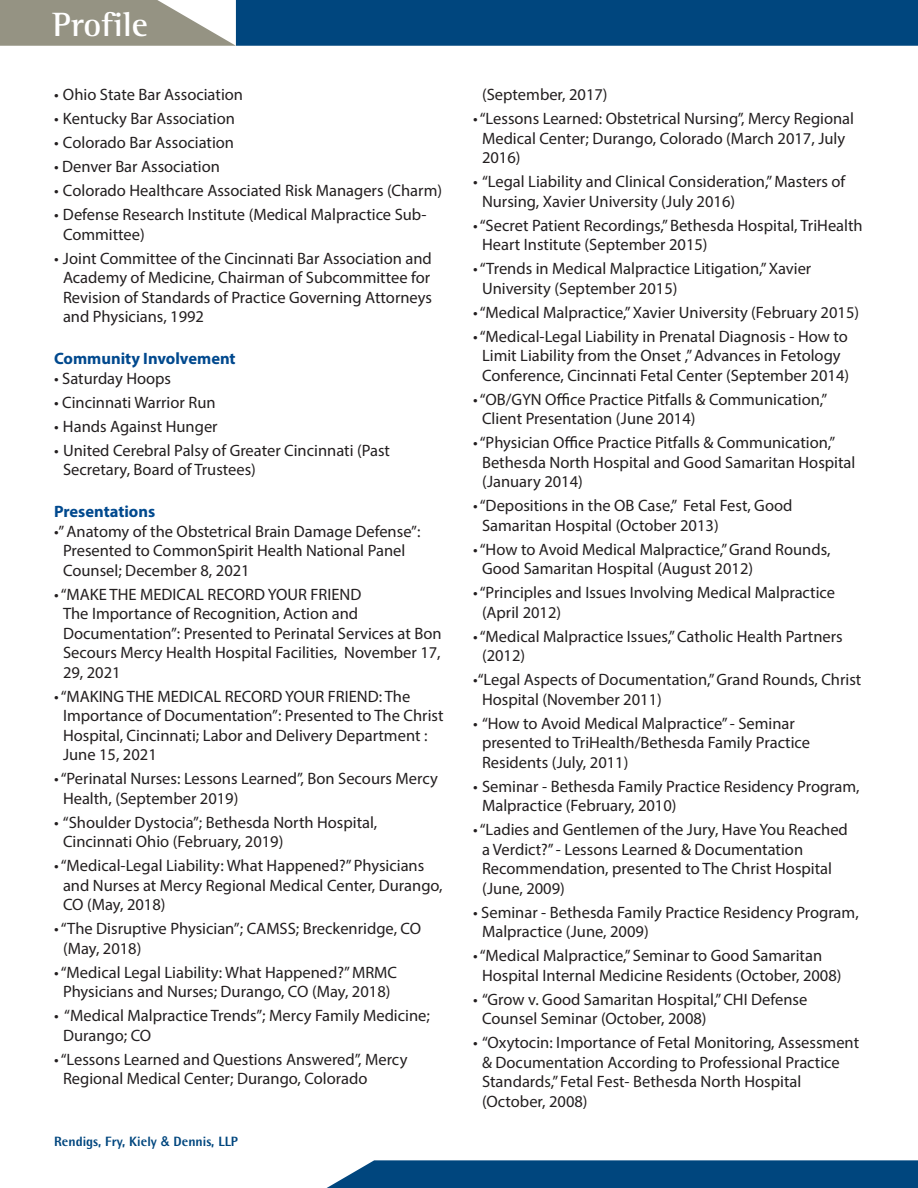
<style>
.page{position:relative;width:918px;height:1188px;background:#fff}
.page>*{position:absolute;margin:0;border:0;box-sizing:border-box;transform-origin:0 0}
.t1{font:700 34.5px "Rotis Semi Serif";color:#fff}
.Bullet{font:16.5px/19.5px "Myriad Pro";color:#231f20}
.Subhead{font:700 16.5px "Myriad Pro";color:#01498e}
.t2{font:800 13.5px "Rotis Semi Sans";color:#00467e}
.s1{font-family:"Helvetica Neue";font-weight:500}
</style>
<div class="page">
<svg style="left:0;top:0;width:918px;height:46px;background:#2c5f85"></svg>
<svg style="left:327px;top:1160px;width:591px;height:28px;background:#0d4f84"></svg>
<p class="t1" style="left:53px;top:4px;width:97px">Profile</p>
<p class="Bullet" style="left:54px;top:85px;width:191px">• Ohio State Bar Association</p>
<p class="Bullet" style="left:54px;top:109px;width:183px">• Kentucky Bar Association</p>
<p class="Bullet" style="left:54px;top:133px;width:182px">• Colorado Bar Association</p>
<p class="Bullet" style="left:54px;top:157px;width:167px">• Denver Bar Association</p>
<p class="Bullet" style="left:54px;top:181px;width:390px">• Colorado Healthcare Associated Risk Managers (Charm)</p>
<p class="Bullet" style="left:63px;top:205px;width:365px;text-indent:-9px">• Defense Research Institute (Medical Malpractice Sub-<br>Committee)</p>
<p class="Bullet" style="left:63px;top:248px;width:371px;text-align:justify;text-indent:-9px">• Joint Committee of the Cincinnati Bar Association and Academy of Medicine, Chairman of Subcommittee for Revision of Standards of Practice Governing Attorneys and Physicians, 1992</p>
<p class="Subhead" style="left:54px;top:348px;width:183px">Community Involvement</p>
<p class="Bullet" style="left:54px;top:368px;width:119px">• Saturday Hoops</p>
<p class="Bullet" style="left:54px;top:392px;width:163px">• Cincinnati Warrior Run</p>
<p class="Bullet" style="left:54px;top:416px;width:165px">• Hands Against Hunger</p>
<p class="Bullet" style="left:63px;top:440px;width:329px;text-indent:-9px">• United Cerebral Palsy of Greater Cincinnati (Past<br>Secretary, Board of Trustees)</p>
<p class="Subhead" style="left:54px;top:501px;width:103px">Presentations</p>
<p class="Bullet" style="left:63px;top:521px;width:359px;text-indent:-9px">•” Anatomy of the Obstetrical Brain Damage Defense”:<br>Presented to CommonSpirit Health National Panel<br>Counsel; December 8, 2021</p>
<p class="Bullet" style="left:63px;top:584px;width:380px;text-indent:-9px">• “MAKE THE MEDICAL RECORD YOUR FRIEND<br>The Importance of Recognition, Action and Documentation”: Presented to Perinatal Services at Bon Secours Mercy Health Hospital Facilities, November 17, 29, 2021</p>
<p class="Bullet" style="left:63px;top:686px;width:382px;text-indent:-9px">• “MAKING THE MEDICAL RECORD YOUR FRIEND: The Importance of Documentation”: Presented to The Christ Hospital, Cincinnati; Labor and Delivery Department :<br>June 15, 2021</p>
<p class="Bullet" style="left:63px;top:769px;width:376px;text-indent:-9px">• “Perinatal Nurses: Lessons Learned”, Bon Secours Mercy<br>Health, (September 2019)</p>
<p class="Bullet" style="left:63px;top:812px;width:316px;text-indent:-9px">• “Shoulder Dystocia”; Bethesda North Hospital,<br>Cincinnati Ohio (February, 2019)</p>
<p class="Bullet" style="left:63px;top:856px;width:381px;text-indent:-9px">• “Medical-Legal Liability: What Happened?” Physicians and Nurses at Mercy Regional Medical Center, Durango,<br>CO (May, 2018)</p>
<p class="Bullet" style="left:63px;top:919px;width:360px;text-indent:-9px">• “The Disruptive Physician”; CAMSS; Breckenridge, CO (May, 2018)</p>
<p class="Bullet" style="left:54px;top:962px;width:345px;text-align:center">• “Medical Legal Liability: What Happened?” MRMC<br>Physicians and Nurses; Durango, CO (May, 2018)</p>
<p class="Bullet" style="left:63px;top:1006px;width:368px;text-indent:-9px">• “Medical Malpractice Trends”; Mercy Family Medicine;<br>Durango; CO</p>
<p class="Bullet" style="left:63px;top:1049px;width:346px;text-indent:-9px">• “Lessons Learned and Questions Answered”, Mercy<br>Regional Medical Center; Durango, Colorado</p>
<p class="t2" style="left:54px;top:1133px;width:185px">Rendigs, Fry, Kiely <span class="s1">&amp;</span> Dennis, LLP</p>
<p class="Bullet" style="left:482px;top:85px;width:127px">(September, 2017)</p>
<p class="Bullet" style="left:482px;top:109px;width:374px;text-indent:-9px">• “Lessons Learned: Obstetrical Nursing”, Mercy Regional<br>Medical Center; Durango, Colorado (March 2017, July<br>2016)</p>
<p class="Bullet" style="left:482px;top:172px;width:365px;text-indent:-9px">• “Legal Liability and Clinical Consideration,” Masters of<br>Nursing, Xavier University (July 2016)</p>
<p class="Bullet" style="left:482px;top:215px;width:382px;text-indent:-9px">• “Secret Patient Recordings,” Bethesda Hospital, TriHealth<br>Heart Institute (September 2015)</p>
<p class="Bullet" style="left:482px;top:259px;width:331px;text-indent:-9px">• “Trends in Medical Malpractice Litigation,” Xavier<br>University (September 2015)</p>
<p class="Bullet" style="left:473px;top:302px;width:388px">• “Medical Malpractice,” Xavier University (February 2015)</p>
<p class="Bullet" style="left:473px;top:326px;width:378px;text-align:center">• “Medical-Legal Liability in Prenatal Diagnosis - How to<br>Limit Liability from the Onset ,” Advances in Fetology<br>Conference, Cincinnati Fetal Center (September 2014)</p>
<p class="Bullet" style="left:482px;top:389px;width:347px;text-indent:-9px">• “OB/GYN Office Practice Pitfalls &amp; Communication,”<br>Client Presentation (June 2014)</p>
<p class="Bullet" style="left:482px;top:433px;width:375px;text-indent:-9px">• “Physician Office Practice Pitfalls &amp; Communication,”<br>Bethesda North Hospital and Good Samaritan Hospital (January 2014)</p>
<p class="Bullet" style="left:482px;top:496px;width:312px;text-indent:-9px">• “Depositions in the OB Case,” Fetal Fest, Good<br>Samaritan Hospital (October 2013)</p>
<p class="Bullet" style="left:482px;top:539px;width:350px;text-indent:-9px">• “How to Avoid Medical Malpractice,” Grand Rounds,<br>Good Samaritan Hospital (August 2012)</p>
<p class="Bullet" style="left:482px;top:583px;width:355px;text-indent:-9px">• “Principles and Issues Involving Medical Malpractice (April 2012)</p>
<p class="Bullet" style="left:482px;top:626px;width:362px;text-indent:-9px">• “Medical Malpractice Issues,” Catholic Health Partners (2012)</p>
<p class="Bullet" style="left:482px;top:670px;width:381px;text-indent:-9px">•“Legal Aspects of Documentation,” Grand Rounds, Christ<br>Hospital (November 2011)</p>
<p class="Bullet" style="left:482px;top:713px;width:330px;text-indent:-9px">• “How to Avoid Medical Malpractice” - Seminar presented to TriHealth/Bethesda Family Practice<br>Residents (July, 2011)</p>
<p class="Bullet" style="left:482px;top:776px;width:379px;text-indent:-9px">• Seminar - Bethesda Family Practice Residency Program,<br>Malpractice (February, 2010)</p>
<p class="Bullet" style="left:482px;top:820px;width:367px;text-indent:-9px">• “Ladies and Gentlemen of the Jury, Have You Reached a Verdict?” - Lessons Learned &amp; Documentation Recommendation, presented to The Christ Hospital (June, 2009)</p>
<p class="Bullet" style="left:482px;top:902px;width:378px;text-indent:-9px">• Seminar - Bethesda Family Practice Residency Program,<br>Malpractice (June, 2009)</p>
<p class="Bullet" style="left:482px;top:946px;width:361px;text-indent:-9px">• “Medical Malpractice,” Seminar to Good Samaritan<br>Hospital Internal Medicine Residents (October, 2008)</p>
<p class="Bullet" style="left:482px;top:989px;width:327px;text-indent:-9px">• “Grow v. Good Samaritan Hospital,” CHI Defense<br>Counsel Seminar (October, 2008)</p>
<p class="Bullet" style="left:482px;top:1033px;width:379px;text-indent:-9px">• “Oxytocin: Importance of Fetal Monitoring, Assessment &amp; Documentation According to Professional Practice Standards,” Fetal Fest- Bethesda North Hospital (October, 2008)</p>
</div>
